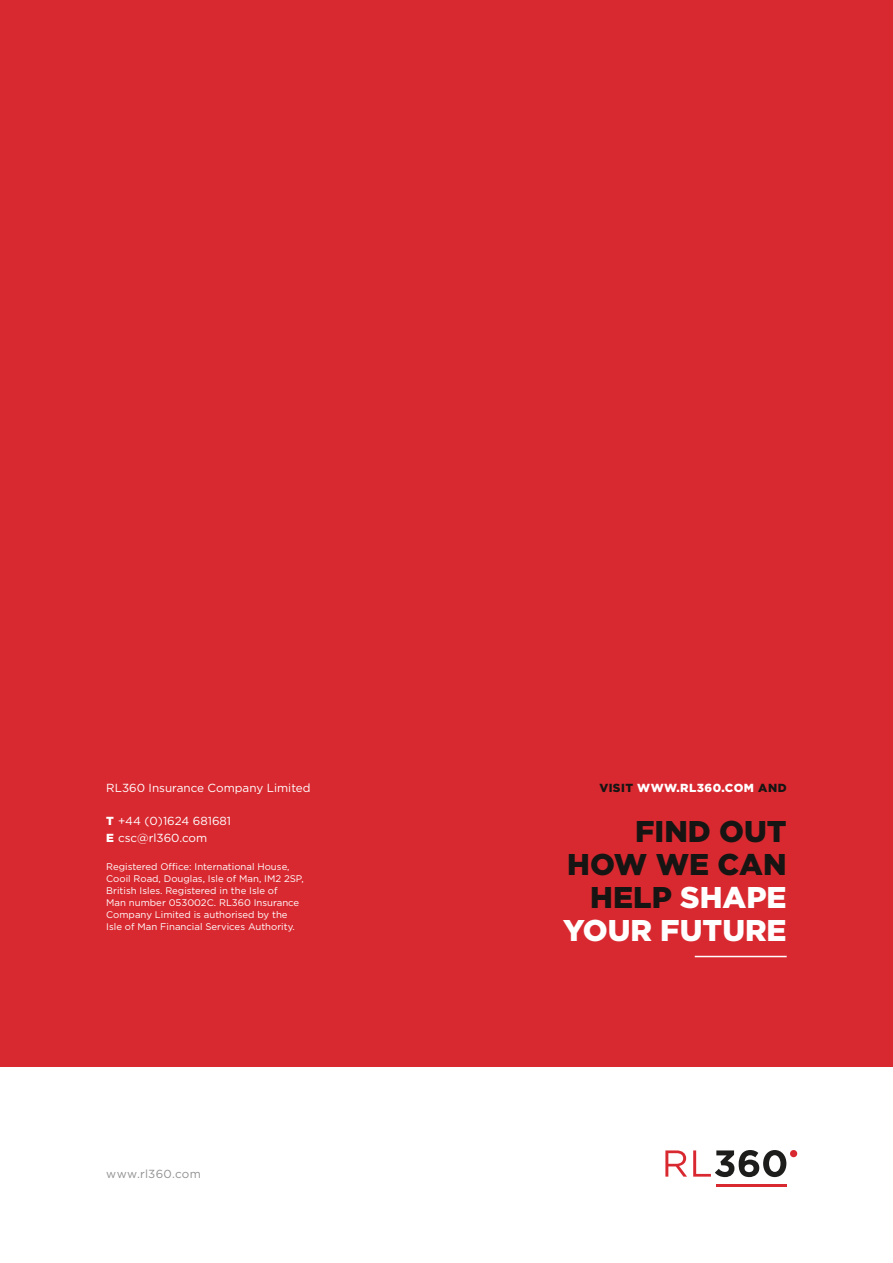
<style>
.page{position:relative;width:893px;height:1263px;background:#fff}
.page>*{position:absolute;margin:0;border:0;box-sizing:border-box;transform-origin:0 0}
.t1{font:900 30px/33px "Gotham";color:#161513;text-align:right}
.t2{font:11.7px "Gotham";color:#fff}
.t3{font:900 11.7px "Gotham";letter-spacing:.04em;color:#fff}
.Body{font:11.7px "Gotham";letter-spacing:.02em;color:#939292}
.t4{font:9.6px/12px "Gotham";color:#fff}
.s1{font-weight:900}
.s2{color:#161513}
.s3{color:#fff}
</style>
<div class="page">
<div style="left:0;top:0;width:893px;height:1066px;background:#d92930"></div>
<hr style="left:716px;top:1184px;width:70px;height:3px;background:#d92930">
<div style="left:790px;top:1150px;width:7px;height:7px;background:#d92930;border-radius:50%"></div>
<svg style="left:665px;top:1150px;width:121px;height:27px"></svg>
<hr style="left:695px;top:956px;width:92px;height:1px;background:#fff">
<p class="t2" style="left:106px;top:781px;width:206px">RL360 Insurance Company Limited</p>
<p class="t2" style="left:106px;top:814px;width:126px"><span class="s1">T</span> +44 (0)1624 681681</p>
<p class="t2" style="left:106px;top:830px;width:102px"><span class="s1">E</span> csc@rl360.com</p>
<p class="t4" style="left:106px;top:861px;width:199px">Registered Office: International House, Cooil Road, Douglas, Isle of Man, IM2 2SP, British Isles. Registered in the Isle of<br>Man number 053002C. RL360 Insurance Company Limited is authorised by the Isle of Man Financial Services Authority.</p>
<p class="Body" style="left:106px;top:1166px;width:96px">www.rl360.com</p>
<p class="t3" style="left:599px;top:780px;width:189px"><span class="s2">VISIT</span> WWW.RL360.COM <span class="s2">AND</span></p>
<p class="t1" style="left:563px;top:814px;width:225px">FIND OUT<br>HOW WE CAN<br>HELP <span class="s3">SHAPE<br>YOUR FUTURE</span></p>
</div>
